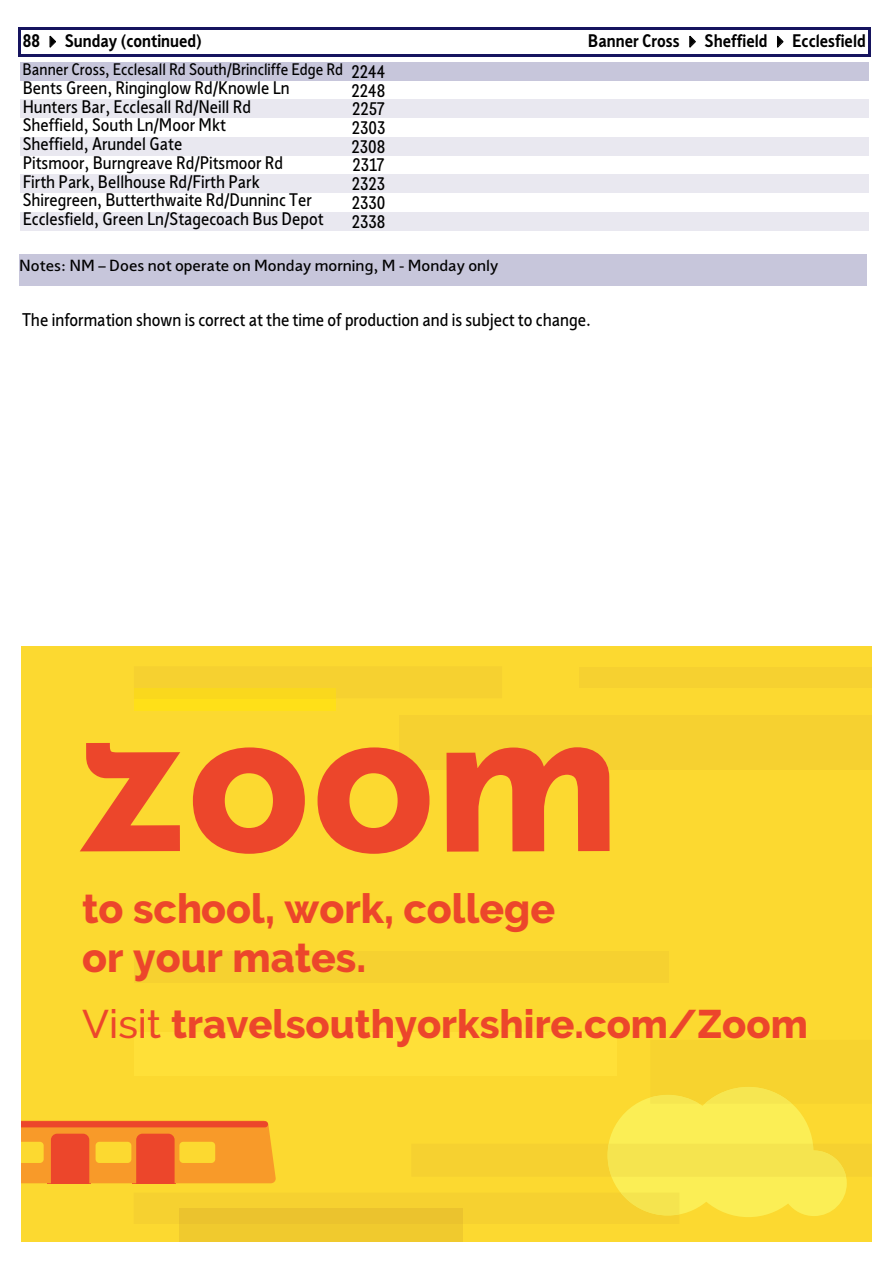
<style>
.page{position:relative;width:893px;height:1263px;background:#fff}
.page>*{position:absolute;margin:0;border:0;box-sizing:border-box;transform-origin:0 0}
.t1{font:800 40.95px/49.2px "Raleway";color:#ec462b}
.t2{font:800 39.75px "Raleway";color:#ec462b}
.t3{font:18px "Sheffield Sans 2";color:#000}
.t4{font:17.85px "Sheffield Sans 2";color:#000}
.t5{font:700 17.85px "Sheffield Sans 2";color:#000}
.t6{font:16.35px "Sheffield Sans 2";color:#000}
.t7{font:15.75px "Sheffield Sans 2";letter-spacing:.005em;color:#000;scale:1.16 1}
.s1{font-weight:500}
</style>
<div class="page">
<div style="left:21px;top:62px;width:848px;height:19px;background:#c7c6db"></div>
<div style="left:21px;top:99px;width:848px;height:19px;background:#e9e8f0"></div>
<div style="left:21px;top:137px;width:848px;height:19px;background:#e9e8f0"></div>
<div style="left:21px;top:174px;width:848px;height:19px;background:#e9e8f0"></div>
<div style="left:21px;top:212px;width:848px;height:18px;background:#e9e8f0"></div>
<hr style="left:18px;top:27px;width:3px;height:30px;background:#16145f">
<hr style="left:868px;top:30px;width:2px;height:27px;background:#16145f">
<hr style="left:21px;top:27px;width:849px;height:3px;background:#16145f">
<hr style="left:21px;top:54px;width:849px;height:3px;background:#16145f">
<div style="left:19px;top:255px;width:848px;height:31px;background:#c7c6db"></div>
<div style="left:21px;top:646px;width:851px;height:596px;background:#fcd930"></div>
<div style="left:579px;top:668px;width:293px;height:20px;background:#f6d130"></div>
<div style="left:400px;top:715px;width:472px;height:54px;background:#f6d130"></div>
<div style="left:134px;top:698px;width:201px;height:13px;background:#ffe018"></div>
<div style="left:134px;top:688px;width:201px;height:10px;background:#fad81d"></div>
<div style="left:134px;top:951px;width:534px;height:32px;background:#f6d130"></div>
<div style="left:134px;top:1032px;width:482px;height:43px;background:#ffe038"></div>
<div style="left:179px;top:1224px;width:284px;height:18px;background:#f0ca2e"></div>
<svg style="left:21px;top:1087px;width:826px;height:137px"></svg>
<svg style="left:80px;top:743px;width:100px;height:108px"></svg>
<svg style="left:193px;top:747px;width:112px;height:107px"></svg>
<svg style="left:317px;top:747px;width:113px;height:107px"></svg>
<svg style="left:446px;top:747px;width:164px;height:105px"></svg>
<p class="t5" style="left:23px;top:29px;width:180px">88 ✔ Sunday (continued)</p>
<p class="t6" style="left:23px;top:58px;width:322px">Banner Cross, Ecclesall Rd South/Brincliffe Edge Rd</p>
<p class="t4" style="left:351px;top:60px;width:35px">2244</p>
<p class="t4" style="left:23px;top:76px;width:268px">Bents Green, Ringinglow Rd/Knowle Ln</p>
<p class="t4" style="left:351px;top:78px;width:35px">2248</p>
<p class="t4" style="left:23px;top:94px;width:230px">Hunters Bar, Ecclesall Rd/Neill Rd</p>
<p class="t4" style="left:352px;top:97px;width:34px">2257</p>
<p class="t4" style="left:23px;top:113px;width:205px">Sheffield, South Ln/Moor Mkt</p>
<p class="t4" style="left:352px;top:116px;width:35px">2303</p>
<p class="t4" style="left:23px;top:132px;width:161px">Sheffield, Arundel Gate</p>
<p class="t4" style="left:351px;top:134px;width:35px">2308</p>
<p class="t4" style="left:23px;top:151px;width:262px">Pitsmoor, Burngreave Rd/Pitsmoor Rd</p>
<p class="t4" style="left:353px;top:153px;width:33px">2317</p>
<p class="t4" style="left:23px;top:169px;width:239px">Firth Park, Bellhouse Rd/Firth Park</p>
<p class="t4" style="left:352px;top:172px;width:35px">2323</p>
<p class="t4" style="left:23px;top:188px;width:291px">Shiregreen, Butterthwaite Rd/Dunninc Ter</p>
<p class="t4" style="left:352px;top:191px;width:35px">2330</p>
<p class="t4" style="left:23px;top:207px;width:302px">Ecclesfield, Green Ln/Stagecoach Bus Depot</p>
<p class="t4" style="left:352px;top:209px;width:35px">2338</p>
<p class="t7" style="left:19px;top:255px;width:415px">Notes: NM – Does not operate on Monday morning, M - Monday only</p>
<p class="t5" style="left:588px;top:29px;width:279px">Banner Cross ✔ Sheffield ✔ Ecclesfield</p>
<p class="t3" style="left:22px;top:308px;width:570px">The information shown is correct at the time of production and is subject to change.</p>
<h1 class="t1" style="left:82px;top:884px;width:474px">to school, work, college or your mates.</h1>
<h2 class="t2" style="left:82px;top:1002px;width:727px"><span class="s1">Visit</span> travelsouthyorkshire.com/Zoom</h2>
</div>
